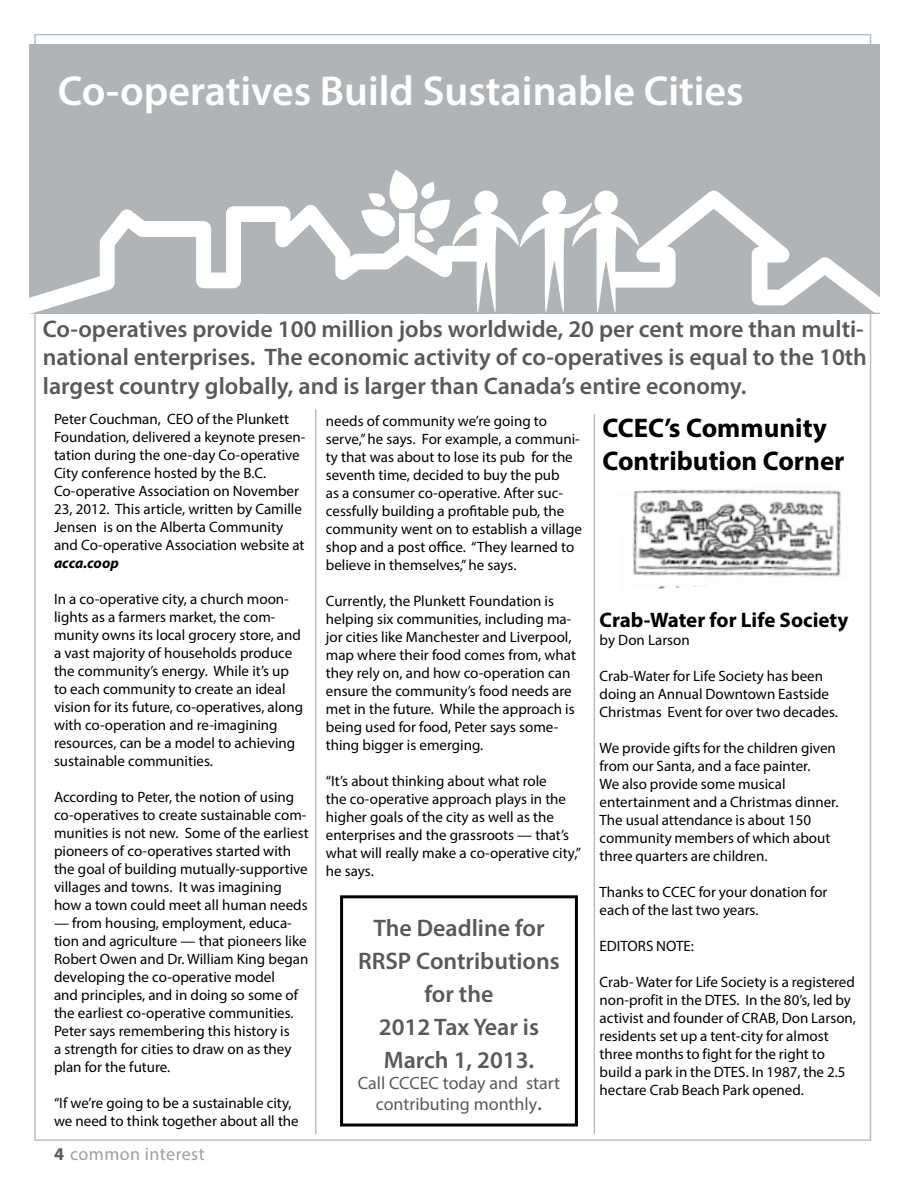
<style>
.page{position:relative;width:918px;height:1188px;background:#fff}
.page>*{position:absolute;margin:0;border:0;box-sizing:border-box;transform-origin:0 0}
.t1{font:600 42px "Myriad Pro";color:#fff}
.t2{font:700 27px/32.4px "Myriad Pro";color:#000}
.t3{font:600 24px/33px "Myriad Pro";color:#58595b}
.t4{font:700 21px "Myriad Pro";color:#000}
.t5{font:18px "Myriad Pro";letter-spacing:.025em;color:#9d9fa2}
.t6{font:17.85px/21px "Myriad Pro";color:#58595b;text-align:center}
.t7{font:15px/18px "Myriad Pro";color:#000}
.t8{font:italic 700 15px "Myriad Pro";letter-spacing:-.005em;color:#000}
.s1{font-weight:700;color:#58595b}
.s2{font-size:23.7px}
</style>
<div class="page">
<div style="left:29px;top:44px;width:850px;height:270px;background:#b1b4b6"></div>
<svg style="left:520px;top:190px;width:360px;height:124px"></svg>
<svg style="left:389px;top:170px;width:46px;height:21px"></svg>
<svg style="left:29px;top:191px;width:490px;height:123px"></svg>
<hr style="left:315px;top:409px;width:2px;height:725px;background:#bcbec0">
<hr style="left:594px;top:414px;width:1px;height:720px;background:#bcbec0">
<img style="left:632px;top:489px;width:209px;height:100px">
<div style="left:340px;top:895px;width:238px;height:231px;border:3px solid #000"></div>
<h1 class="t1" style="left:58px;top:64px;width:687px">Co-operatives Build Sustainable Cities</h1>
<h3 class="t3" style="left:43px;top:314px;width:826px;line-height:28.8px">Co-operatives provide 100 million jobs worldwide, 20 per cent more than multi&shy;national enterprises. The economic activity of co-operatives is equal to the 10th largest country globally, and is larger than Canada’s entire economy.</h3>
<p class="t7" style="left:54px;top:410px;width:253px">Peter Couchman, CEO of the Plunkett Foundation, delivered a keynote presen&shy;tation during the one-day Co-operative City conference hosted by the B.C.<br>Co-operative Association on November 23, 2012. This article, written by Camille Jensen is on the Alberta Community and Co-operative Association website at</p>
<p class="t8" style="left:54px;top:554px;width:66px">acca.coop</p>
<p class="t7" style="left:54px;top:590px;width:251px">In a co-operative city, a church moon&shy;lights as a farmers market, the com&shy;munity owns its local grocery store, and a vast majority of households produce the community’s energy. While it’s up to each community to create an ideal vision for its future, co-operatives, along with co-operation and re-imagining resources, can be a model to achieving sustainable communities.</p>
<p class="t7" style="left:54px;top:788px;width:256px">According to Peter, the notion of using co-operatives to create sustainable com&shy;munities is not new. Some of the earliest pioneers of co-operatives started with the goal of building mutually-supportive villages and towns. It was imagining how a town could meet all human needs</p>
<p class="t7" style="left:54px;top:914px;width:256px">— from housing, employment, educa&shy;tion and agriculture — that pioneers like Robert Owen and Dr. William King began developing the co-operative model<br>and principles, and in doing so some of the earliest co-operative communities.<br>Peter says remembering this history is<br>a strength for cities to draw on as they plan for the future.</p>
<p class="t7" style="left:54px;top:1094px;width:246px">“If we’re going to be a sustainable city, we need to think together about all the</p>
<p class="t5" style="left:54px;top:1142px;width:152px"><span class="s1">4</span> common interest</p>
<p class="t7" style="left:326px;top:411px;width:258px">needs of community we’re going to serve,” he says. For example, a communi&shy;ty that was about to lose its pub for the seventh time, decided to buy the pub<br>as a consumer co-operative. After suc&shy;cessfully building a profitable pub, the community went on to establish a village shop and a post office. “They learned to believe in themselves,” he says.</p>
<p class="t7" style="left:326px;top:591px;width:252px">Currently, the Plunkett Foundation is helping six communities, including ma&shy;jor cities like Manchester and Liverpool, map where their food comes from, what they rely on, and how co-operation can ensure the community’s food needs are met in the future. While the approach is being used for food, Peter says some&shy;thing bigger is emerging.</p>
<p class="t7" style="left:326px;top:771px;width:257px">“It’s about thinking about what role<br>the co-operative approach plays in the higher goals of the city as well as the enterprises and the grassroots — that’s what will really make a co-operative city,” he says.</p>
<h3 class="t3" style="left:358px;top:911px;width:203px;text-align:center">The Deadline for<br>RRSP Contributions for the<br>2012 Tax Year is<br>March 1, 2013.</h3>
<p class="t6" style="left:358px;top:1072px;width:204px">Call CCCEC today and start contributing monthly<span class="s2">.</span></p>
<h2 class="t2" style="left:602px;top:411px;width:244px">CCEC’s Community<br>Contribution Corner</h2>
<h3 class="t4" style="left:600px;top:606px;width:250px">Crab-Water for Life Society</h3>
<p class="t7" style="left:600px;top:631px;width:92px">by Don Larson</p>
<p class="t7" style="left:600px;top:667px;width:240px">Crab-Water for Life Society has been doing an Annual Downtown Eastside<br>Christmas Event for over two decades.</p>
<p class="t7" style="left:600px;top:739px;width:240px">We provide gifts for the children given from our Santa, and a face painter.<br>We also provide some musical entertainment and a Christmas dinner.<br>The usual attendance is about 150 community members of which about three quarters are children.</p>
<p class="t7" style="left:600px;top:883px;width:229px">Thanks to CCEC for your donation for each of the last two years.</p>
<p class="t7" style="left:600px;top:937px;width:96px">EDITORS NOTE:</p>
<p class="t7" style="left:600px;top:973px;width:258px">Crab- Water for Life Society is a registered non-profit in the DTES. In the 80’s, led by activist and founder of CRAB, Don Larson, residents set up a tent-city for almost three months to fight for the right to build a park in the DTES. In 1987, the 2.5 hectare Crab Beach Park opened.</p>
</div>
